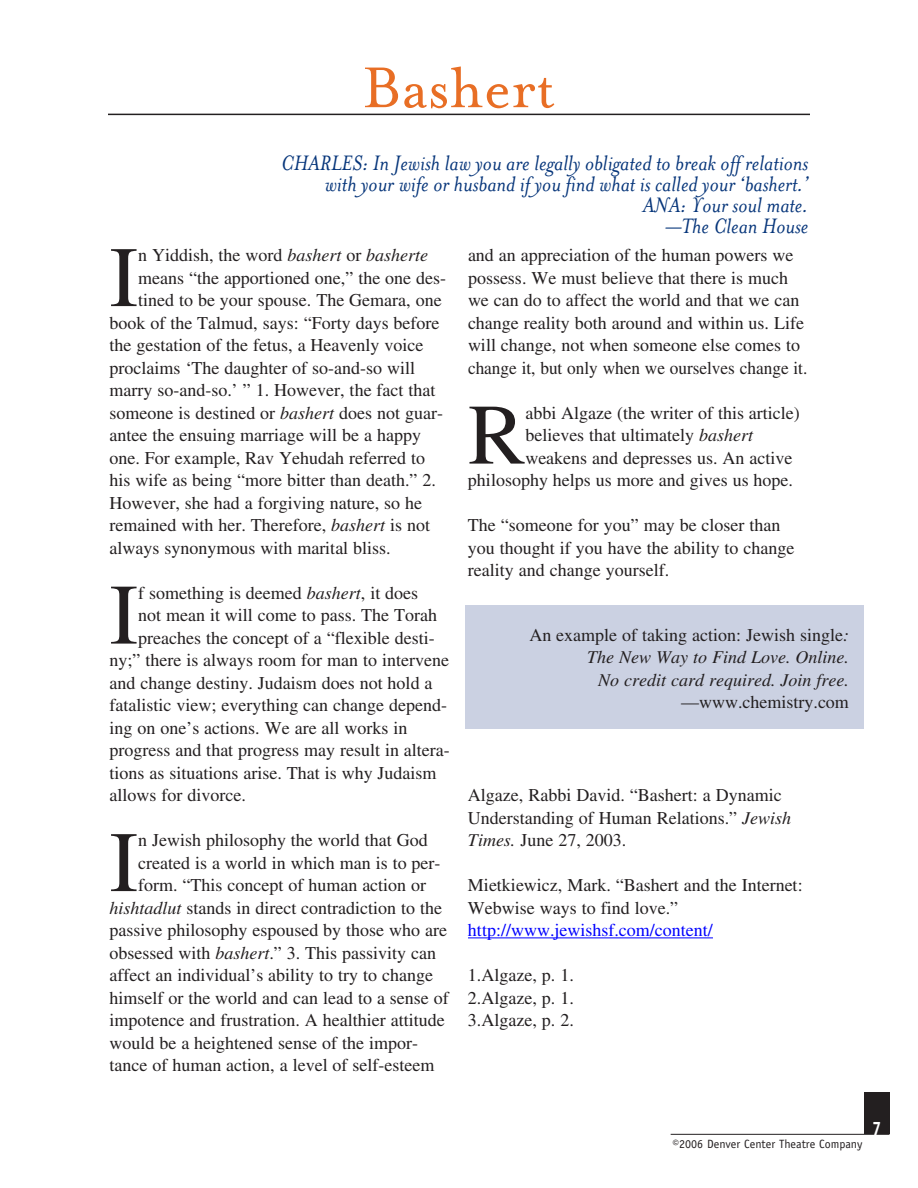
<style>
.page{position:relative;width:918px;height:1188px;background:#fff}
.page>*{position:absolute;margin:0;border:0;box-sizing:border-box;transform-origin:0 0}
.t1{font:85.95px "Times";color:#231f20}
.t2{font:66px "Mrs Eaves Roman";color:#e86e25}
.t3{font:italic 24px/21px "Mrs Eaves";color:#06357a;text-align:right}
.t4{font:700 19.5px "Officina Sans Std";color:#fff;scale:.85 1}
.t5{font:18px/22.5px "Times";color:#231f20}
.t6{font:italic 18px/22.5px "Times";color:#231f20;text-align:right}
.t7{font:18px "Times";color:#00f}
.t8{font:12px "Officina Sans Std";color:#231f20}
.s1{font-style:italic}
.s2{font-style:normal}
</style>
<div class="page">
<hr style="left:671px;top:1134px;width:218px;height:1px;background:#231f20">
<div style="left:864px;top:1093px;width:25px;height:41px;background:#231f20"></div>
<hr style="left:468px;top:937px;width:245px;height:1px;background:#00f">
<hr style="left:108px;top:114px;width:702px;height:1px;background:#231f20">
<div style="left:466px;top:605px;width:398px;height:124px;background:#cbd1e2"></div>
<h2 class="t2" style="left:363px;top:52px;width:194px">Bashert</h2>
<h3 class="t3" style="left:281px;top:153px;width:529px">CHARLES: In Jewish law you are legally obligated to break off relations with your wife or husband if you find what is called your ‘bashert.’ ANA: Your soul mate.<br>—The Clean House</h3>
<h1 class="t1" style="left:110px;top:229px;width:30px">I</h1>
<p class="t5" style="left:138px;top:244px;width:292px">n Yiddish, the word <span class="s1">bashert</span> or <span class="s1">basherte</span></p>
<p class="t5" style="left:138px;top:266px;width:310px">means “the apportioned one,” the one des-</p>
<p class="t5" style="left:138px;top:289px;width:305px">tined to be your spouse. The Gemara, one</p>
<p class="t5" style="left:109px;top:311px;width:332px">book of the Talmud, says: “Forty days before</p>
<p class="t5" style="left:109px;top:334px;width:316px">the gestation of the fetus, a Heavenly voice</p>
<p class="t5" style="left:109px;top:356px;width:307px">proclaims ‘The daughter of so-and-so will</p>
<p class="t5" style="left:109px;top:379px;width:328px">marry so-and-so.’ ” 1. However, the fact that</p>
<p class="t5" style="left:109px;top:401px;width:335px">someone is destined or <span class="s1">bashert</span> does not guar-</p>
<p class="t5" style="left:109px;top:424px;width:313px">antee the ensuing marriage will be a happy</p>
<p class="t5" style="left:109px;top:446px;width:317px">one. For example, Rav Yehudah referred to</p>
<p class="t5" style="left:109px;top:469px;width:328px">his wife as being “more bitter than death.” 2.</p>
<p class="t5" style="left:109px;top:491px;width:314px">However, she had a forgiving nature, so he</p>
<p class="t5" style="left:109px;top:514px;width:322px">remained with her. Therefore, <span class="s1">bashert</span> is not</p>
<p class="t5" style="left:109px;top:536px;width:283px">always synonymous with marital bliss.</p>
<h1 class="t1" style="left:110px;top:566px;width:30px">I</h1>
<p class="t5" style="left:138px;top:581px;width:282px">f something is deemed <span class="s1">bashert</span>, it does</p>
<p class="t5" style="left:138px;top:604px;width:301px">not mean it will come to pass. The Torah</p>
<p class="t5" style="left:138px;top:626px;width:298px">preaches the concept of a “flexible desti-</p>
<p class="t5" style="left:109px;top:649px;width:341px">ny;” there is always room for man to intervene</p>
<p class="t5" style="left:109px;top:671px;width:325px">and change destiny. Judaism does not hold a</p>
<p class="t5" style="left:109px;top:694px;width:339px">fatalistic view; everything can change depend-</p>
<p class="t5" style="left:109px;top:716px;width:300px">ing on one’s actions. We are all works in</p>
<p class="t5" style="left:109px;top:739px;width:342px">progress and that progress may result in altera-</p>
<p class="t5" style="left:109px;top:761px;width:329px">tions as situations arise. That is why Judaism</p>
<p class="t5" style="left:109px;top:784px;width:138px">allows for divorce.</p>
<h1 class="t1" style="left:110px;top:814px;width:30px">I</h1>
<p class="t5" style="left:138px;top:829px;width:291px">n Jewish philosophy the world that God</p>
<p class="t5" style="left:138px;top:851px;width:304px">created is a world in which man is to per-</p>
<p class="t5" style="left:138px;top:874px;width:290px">form. “This concept of human action or</p>
<p class="t5" style="left:109px;top:896px;width:334px"><span class="s1">hishtadlut</span> stands in direct contradiction to the</p>
<p class="t5" style="left:109px;top:919px;width:339px">passive philosophy espoused by those who are</p>
<p class="t5" style="left:109px;top:941px;width:328px">obsessed with <span class="s1">bashert</span>.” 3. This passivity can</p>
<p class="t5" style="left:109px;top:964px;width:325px">affect an individual’s ability to try to change</p>
<p class="t5" style="left:109px;top:986px;width:341px">himself or the world and can lead to a sense of</p>
<p class="t5" style="left:109px;top:1009px;width:337px">impotence and frustration. A healthier attitude</p>
<p class="t5" style="left:109px;top:1031px;width:310px">would be a heightened sense of the impor-</p>
<p class="t5" style="left:109px;top:1054px;width:327px">tance of human action, a level of self-esteem</p>
<p class="t5" style="left:468px;top:244px;width:341px">and an appreciation of the human powers we possess. We must believe that there is much we can do to affect the world and that we can change reality both around and within us. Life will change, not when someone else comes to change it, but only when we ourselves change it.</p>
<h1 class="t1" style="left:468px;top:386px;width:59px">R</h1>
<p class="t5" style="left:525px;top:401px;width:276px">abbi Algaze (the writer of this article)</p>
<p class="t5" style="left:525px;top:424px;width:229px">believes that ultimately <span class="s1">bashert</span></p>
<p class="t5" style="left:525px;top:446px;width:269px">weakens and depresses us. An active</p>
<p class="t5" style="left:468px;top:469px;width:327px">philosophy helps us more and gives us hope.</p>
<p class="t5" style="left:468px;top:514px;width:328px">The “someone for you” may be closer than you thought if you have the ability to change reality and change yourself.</p>
<p class="t6" style="left:529px;top:623px;width:321px"><span class="s2">An example of taking action: Jewish single</span>:<br>The New Way to Find Love. Online.<br>No credit card required. Join free.</p>
<p class="t5" style="left:681px;top:691px;width:169px">—www.chemistry.com</p>
<p class="t5" style="left:468px;top:784px;width:325px">Algaze, Rabbi David. “Bashert: a Dynamic<br>Understanding of Human Relations.” <span class="s1">Jewish<br>Times.</span> June 27, 2003.</p>
<p class="t5" style="left:468px;top:874px;width:336px">Mietkiewicz, Mark. “Bashert and the Internet:<br>Webwise ways to find love.”</p>
<p class="t7" style="left:468px;top:920px;width:246px">http://www.jewishsf.com/content/</p>
<p class="t5" style="left:468px;top:964px;width:107px;text-align:justify">1.Algaze, p. 1.<br>2.Algaze, p. 1.<br>3.Algaze, p. 2.</p>
<p class="t8" style="left:673px;top:1137px;width:191px">©2006 Denver Center Theatre Company</p>
<p class="t4" style="left:872px;top:1117px;width:12px">7</p>
</div>
